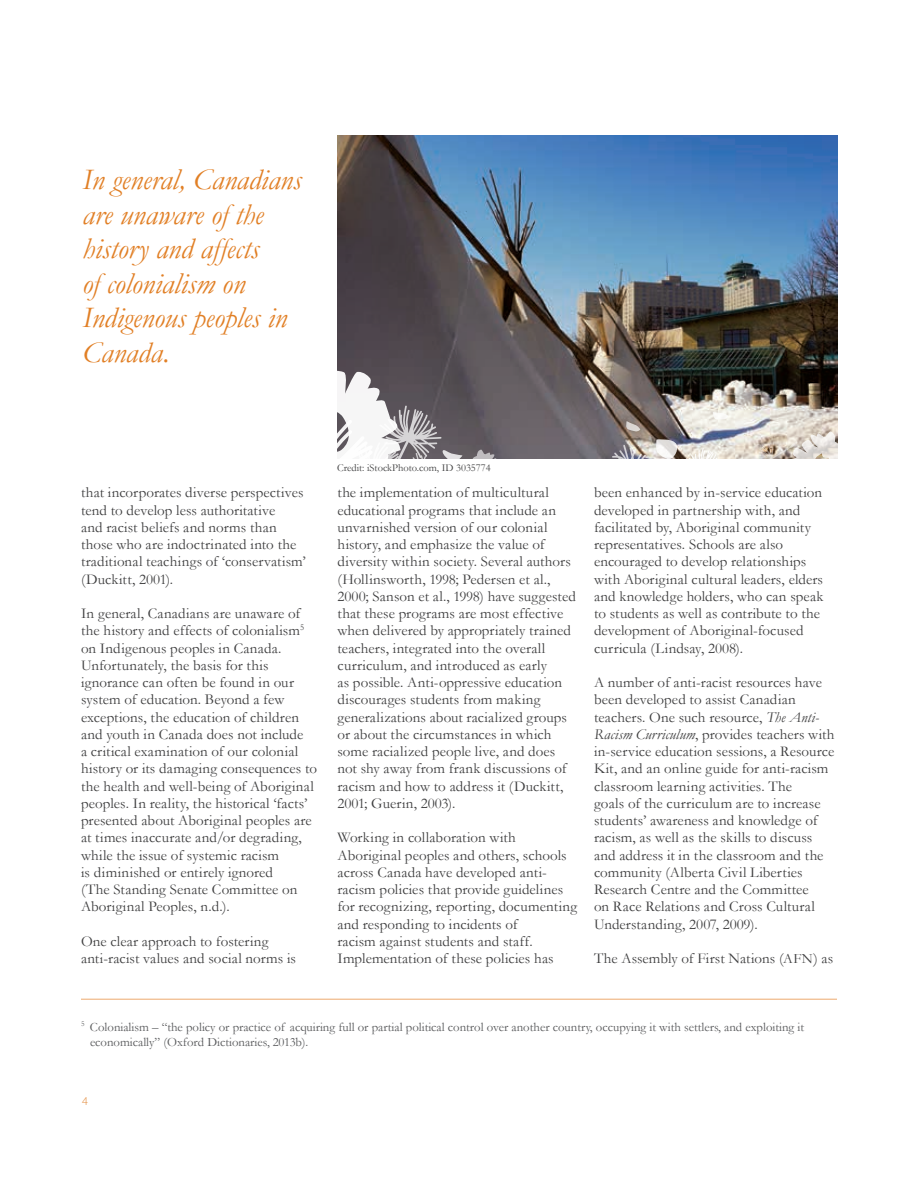
<style>
.page{position:relative;width:918px;height:1188px;background:#fff}
.page>*{position:absolute;margin:0;border:0;box-sizing:border-box;transform-origin:0 0}
.t1{font:italic 30px/34.5px "Garamond";letter-spacing:-.005em;color:#e17f25}
.t2{font:15px/17.2px "Garamond";letter-spacing:.005em;color:#3e3e3f}
.t3{font:12.75px/15px "Garamond";color:#57585a}
.t4{font:300 12px "Myriad Pro";color:#e38938}
.t5{font:10.5px "Garamond";color:#3e3e3f}
.s1{font-style:italic}
.s2{font-size:14.25px}
</style>
<div class="page">
<img style="left:338px;top:135px;width:499px;height:324px">
<img style="left:601px;top:412px;width:237px;height:47px">
<svg style="left:337px;top:365px;width:167px;height:94px"></svg>
<hr style="left:81px;top:999px;width:756px;height:1px;background:#eda96d">
<h1 class="t1" style="left:82px;top:162px;width:221px">In general, Canadians are unaware of the history and affects<br>of colonialism on<br>Indigenous peoples in<br>Canada.</h1>
<p class="t2" style="left:81px;top:484px;width:226px">that incorporates diverse perspectives tend to develop less authoritative<br>and racist beliefs and norms than those who are indoctrinated into the traditional teachings of ‘conservatism’ (Duckitt, 2001).</p>
<p class="t2" style="left:81px;top:605px;width:238px">In general, Canadians are unaware of the history and effects of colonialism<sup>5 </sup>on Indigenous peoples in Canada.<br>Unfortunately, the basis for this ignorance can often be found in our system of education. Beyond a few exceptions, the education of children and youth in Canada does not include<br>a critical examination of our colonial history or its damaging consequences to the health and well-being of Aboriginal peoples. In reality, the historical ‘facts’ presented about Aboriginal peoples are at times inaccurate and/or degrading, while the issue of systemic racism<br>is diminished or entirely ignored<br>(The Standing Senate Committee on Aboriginal Peoples, n.d.).</p>
<p class="t2" style="left:81px;top:932px;width:217px">One clear approach to fostering anti-racist values and social norms is</p>
<p class="t5" style="left:337px;top:462px;width:155px">Credit: iStockPhoto.com, ID 3035774</p>
<p class="t2" style="left:338px;top:484px;width:240px">the implementation of multicultural educational programs that include an unvarnished version of our colonial history, and emphasize the value of diversity within society. Several authors (Hollinsworth, 1998; Pedersen et al., 2000; Sanson et al., 1998) have suggested that these programs are most effective when delivered by appropriately trained teachers, integrated into the overall curriculum, and introduced as early<br>as possible. Anti-oppressive education discourages students from making generalizations about racialized groups or about the circumstances in which some racialized people live, and does not shy away from frank discussions of racism and how to address it (Duckitt, 2001; Guerin, 2003).</p>
<p class="t2" style="left:338px;top:829px;width:241px">Working in collaboration with Aboriginal peoples and others, schools across Canada have developed anti&shy;racism policies that provide guidelines for recognizing, reporting, documenting and responding to incidents of<br>racism against students and staff.<br>Implementation of these policies has</p>
<p class="t2" style="left:594px;top:484px;width:231px">been enhanced by in-service education developed in partnership with, and facilitated by, Aboriginal community representatives. Schools are also encouraged to develop relationships with Aboriginal cultural leaders, elders and knowledge holders, who can speak to students as well as contribute to the development of Aboriginal-focused curricula (Lindsay, 2008).</p>
<p class="t2" style="left:594px;top:674px;width:242px">A number of anti-racist resources have been developed to assist Canadian teachers. One such resource, <span class="s1">The Anti-Racism Curriculum</span>, provides teachers with in-service education sessions, a Resource Kit, and an online guide for anti-racism classroom learning activities. The<br>goals of the curriculum are to increase students’ awareness and knowledge of racism, as well as the skills to discuss and address it in the classroom and the community (Alberta Civil Liberties Research Centre and the Committee<br>on Race Relations and Cross Cultural Understanding, 2007, 2009).</p>
<p class="t2" style="left:594px;top:950px;width:241px">The Assembly of First Nations (<span class="s2">AFN</span>) as</p>
<p class="t3" style="left:90px;top:1019px;width:716px;text-indent:-9px"><sup>5</sup> Colonialism – “the policy or practice of acquiring full or partial political control over another country, occupying it with settlers, and exploiting it economically” (Oxford Dictionaries, 2013b).</p>
<p class="t4" style="left:82px;top:1095px;width:7px">4</p>
</div>
